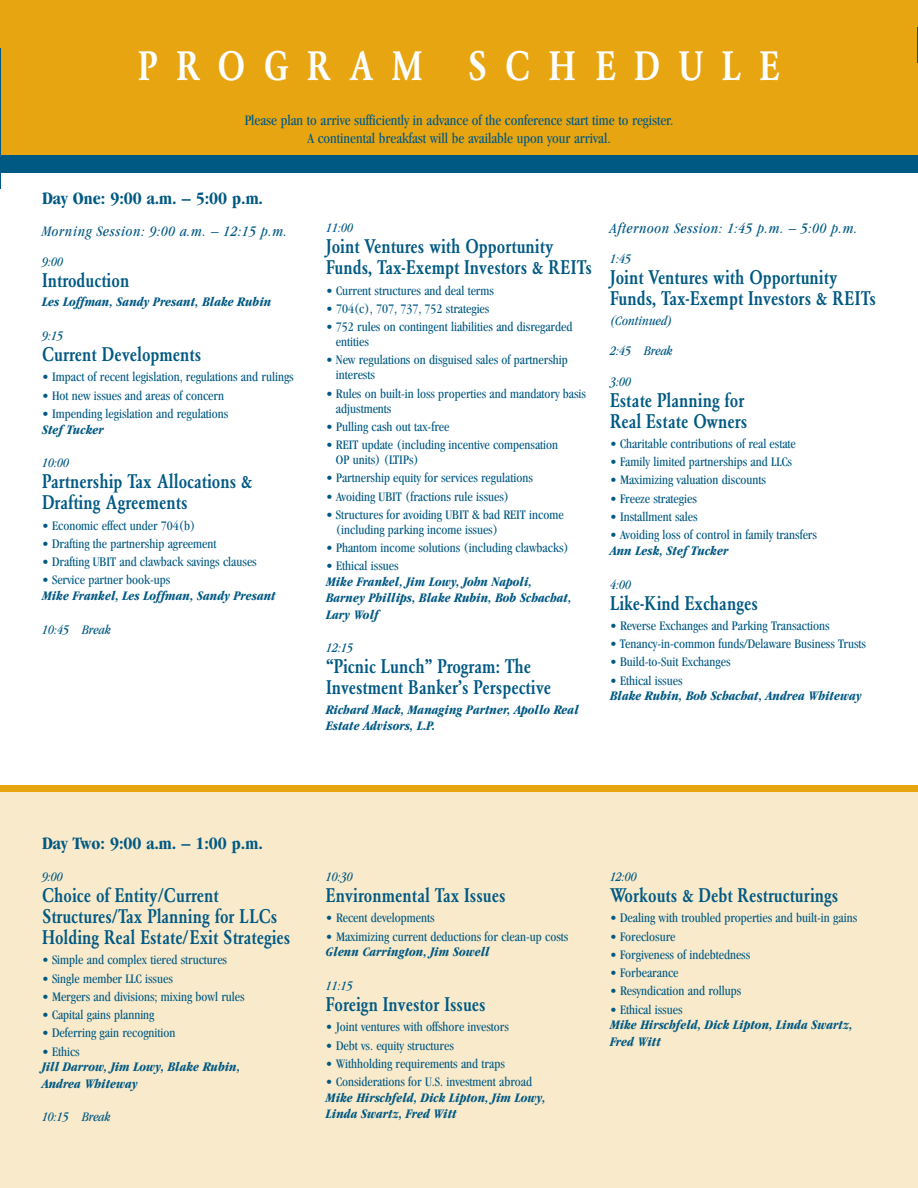
<style>
.page{position:relative;width:918px;height:1188px;background:#fff}
.page>*{position:absolute;margin:0;border:0;box-sizing:border-box;transform-origin:0 0}
.t1{font:500 condensed 40.5px "Garamond BE";letter-spacing:.45em;color:#fff}
.t2{font:500 condensed 19.5px/21px "Garamond BE";color:#005983}
.t3{font:700 condensed 18px "Garamond";color:#005983}
.t4{font:condensed 15px/18px "Garamond";color:#005983;text-align:center}
.t5{font:italic condensed 15px "Garamond";letter-spacing:.045em;color:#005983}
.t6{font:condensed 13.5px/15px "Garamond";color:#005983}
.t7{font:italic 700 condensed 13.5px/16.2px "Garamond";color:#005983}
.t8{font:italic condensed 13.5px "Garamond";color:#005983}
</style>
<div class="page">
<div style="left:0;top:792px;width:918px;height:396px;background:#f9eacb"></div>
<div style="left:0;top:0;width:918px;height:160px;background:#e7a512"></div>
<div style="left:0;top:785px;width:918px;height:7px;background:#e7a512"></div>
<div style="left:0;top:155px;width:918px;height:17px;background:#005983"></div>
<hr style="left:917px;top:27px;width:1px;height:36px;background:#005983">
<hr style="left:0;top:48px;width:1px;height:141px;background:#005983">
<h1 class="t1" style="left:138px;top:49px;width:643px">PROGRAM SCHEDULE</h1>
<p class="t4" style="left:245px;top:112px;width:430px">Please plan to arrive sufficiently in advance of the conference start time to register.<br>A continental breakfast will be available upon your arrival.</p>
<h3 class="t3" style="left:42px;top:191px;width:223px">Day One: 9:00 a.m. – 5:00 p.m.</h3>
<p class="t5" style="left:42px;top:225px;width:247px">Morning Session: 9:00 a.m. – 12:15 p.m.</p>
<p class="t8" style="left:42px;top:256px;width:22px">9:00</p>
<h2 class="t2" style="left:42px;top:271px;width:89px">Introduction</h2>
<p class="t7" style="left:42px;top:295px;width:231px">Les Loffman, Sandy Presant, Blake Rubin</p>
<p class="t8" style="left:42px;top:330px;width:22px">9:15</p>
<h2 class="t2" style="left:42px;top:345px;width:161px">Current Developments</h2>
<p class="t6" style="left:42px;top:370px;width:253px">• Impact of recent legislation, regulations and rulings</p>
<p class="t6" style="left:42px;top:389px;width:183px">• Hot new issues and areas of concern</p>
<p class="t6" style="left:42px;top:407px;width:188px">• Impending legislation and regulations</p>
<p class="t7" style="left:42px;top:422px;width:63px">Stef Tucker</p>
<p class="t8" style="left:42px;top:458px;width:28px">10:00</p>
<h2 class="t2" style="left:42px;top:473px;width:212px">Partnership Tax Allocations &amp;<br>Drafting Agreements</h2>
<p class="t6" style="left:42px;top:519px;width:155px">• Economic effect under 704(b)</p>
<p class="t6" style="left:42px;top:537px;width:176px">• Drafting the partnership agreement</p>
<p class="t6" style="left:42px;top:555px;width:216px">• Drafting UBIT and clawback savings clauses</p>
<p class="t6" style="left:42px;top:573px;width:130px">• Service partner book-ups</p>
<p class="t7" style="left:42px;top:589px;width:235px">Mike Frankel, Les Loffman, Sandy Presant</p>
<p class="t8" style="left:42px;top:624px;width:70px">10:45 Break</p>
<p class="t8" style="left:326px;top:223px;width:28px">11:00</p>
<h2 class="t2" style="left:326px;top:238px;width:267px">Joint Ventures with Opportunity<br>Funds, Tax-Exempt Investors &amp; REITs</h2>
<p class="t6" style="left:326px;top:284px;width:169px">• Current structures and deal terms</p>
<p class="t6" style="left:326px;top:302px;width:165px">• 704(c), 707, 737, 752 strategies</p>
<p class="t6" style="left:336px;top:320px;width:238px;text-indent:-10px">• 752 rules on contingent liabilities and disregarded entities</p>
<p class="t6" style="left:336px;top:354px;width:233px;text-indent:-10px">• New regulations on disguised sales of partnership interests</p>
<p class="t6" style="left:336px;top:387px;width:252px;text-indent:-10px">• Rules on built-in loss properties and mandatory basis adjustments</p>
<p class="t6" style="left:326px;top:420px;width:125px">• Pulling cash out tax-free</p>
<p class="t6" style="left:336px;top:438px;width:224px;text-indent:-10px">• REIT update (including incentive compensation<br>OP units) (LTIPs)</p>
<p class="t6" style="left:326px;top:472px;width:208px">• Partnership equity for services regulations</p>
<p class="t6" style="left:326px;top:490px;width:185px">• Avoiding UBIT (fractions rule issues)</p>
<p class="t6" style="left:336px;top:508px;width:229px;text-indent:-10px">• Structures for avoiding UBIT &amp; bad REIT income (including parking income issues)</p>
<p class="t6" style="left:326px;top:541px;width:244px">• Phantom income solutions (including clawbacks)</p>
<p class="t6" style="left:326px;top:560px;width:74px">• Ethical issues</p>
<p class="t7" style="left:326px;top:575px;width:247px">Mike Frankel, Jim Lowy, John Napoli,<br>Barney Phillips, Blake Rubin, Bob Schachat,<br>Lary Wolf</p>
<p class="t8" style="left:326px;top:643px;width:28px">12:15</p>
<h2 class="t2" style="left:326px;top:658px;width:227px">“Picnic Lunch” Program: The<br>Investment Banker’s Perspective</h2>
<p class="t7" style="left:326px;top:702px;width:254px">Richard Mack, Managing Partner, Apollo Real<br>Estate Advisors, L.P.</p>
<p class="t5" style="left:610px;top:223px;width:249px">Afternoon Session: 1:45 p.m. – 5:00 p.m.</p>
<p class="t8" style="left:610px;top:254px;width:22px">1:45</p>
<h2 class="t2" style="left:610px;top:268px;width:267px">Joint Ventures with Opportunity<br>Funds, Tax-Exempt Investors &amp; REITs</h2>
<p class="t8" style="left:610px;top:316px;width:64px">(Continued)</p>
<p class="t8" style="left:610px;top:346px;width:64px">2:45 Break</p>
<p class="t8" style="left:610px;top:376px;width:22px">3:00</p>
<h2 class="t2" style="left:610px;top:391px;width:139px">Estate Planning for<br>Real Estate Owners</h2>
<p class="t6" style="left:610px;top:437px;width:187px">• Charitable contributions of real estate</p>
<p class="t6" style="left:610px;top:455px;width:184px">• Family limited partnerships and LLCs</p>
<p class="t6" style="left:610px;top:474px;width:158px">• Maximizing valuation discounts</p>
<p class="t6" style="left:610px;top:492px;width:88px">• Freeze strategies</p>
<p class="t6" style="left:610px;top:510px;width:89px">• Installment sales</p>
<p class="t6" style="left:610px;top:528px;width:208px">• Avoiding loss of control in family transfers</p>
<p class="t7" style="left:610px;top:544px;width:120px">Ann Lesk, Stef Tucker</p>
<p class="t8" style="left:610px;top:579px;width:22px">4:00</p>
<h2 class="t2" style="left:610px;top:594px;width:149px">Like-Kind Exchanges</h2>
<p class="t6" style="left:610px;top:619px;width:221px">• Reverse Exchanges and Parking Transactions</p>
<p class="t6" style="left:610px;top:637px;width:257px">• Tenancy-in-common funds/Delaware Business Trusts</p>
<p class="t6" style="left:610px;top:656px;width:122px">• Build-to-Suit Exchanges</p>
<p class="t6" style="left:610px;top:674px;width:74px">• Ethical issues</p>
<p class="t7" style="left:610px;top:689px;width:253px">Blake Rubin, Bob Schachat, Andrea Whiteway</p>
<h3 class="t3" style="left:42px;top:836px;width:222px">Day Two: 9:00 a.m. – 1:00 p.m.</h3>
<p class="t8" style="left:42px;top:871px;width:22px">9:00</p>
<h2 class="t2" style="left:42px;top:886px;width:250px">Choice of Entity/Current<br>Structures/Tax Planning for LLCs<br>Holding Real Estate/Exit Strategies</h2>
<p class="t6" style="left:42px;top:954px;width:187px">• Simple and complex tiered structures</p>
<p class="t6" style="left:42px;top:972px;width:132px">• Single member LLC issues</p>
<p class="t6" style="left:42px;top:990px;width:204px">• Mergers and divisions; mixing bowl rules</p>
<p class="t6" style="left:42px;top:1008px;width:114px">• Capital gains planning</p>
<p class="t6" style="left:42px;top:1026px;width:135px">• Deferring gain recognition</p>
<p class="t6" style="left:42px;top:1045px;width:39px">• Ethics</p>
<p class="t7" style="left:42px;top:1060px;width:200px">Jill Darrow, Jim Lowy, Blake Rubin,<br>Andrea Whiteway</p>
<p class="t8" style="left:42px;top:1112px;width:70px">10:15 Break</p>
<p class="t8" style="left:326px;top:871px;width:28px">10:30</p>
<h2 class="t2" style="left:326px;top:886px;width:181px">Environmental Tax Issues</h2>
<p class="t6" style="left:326px;top:912px;width:110px">• Recent developments</p>
<p class="t6" style="left:326px;top:930px;width:244px">• Maximizing current deductions for clean-up costs</p>
<p class="t7" style="left:326px;top:945px;width:165px">Glenn Carrington, Jim Sowell</p>
<p class="t8" style="left:326px;top:981px;width:28px">11:15</p>
<h2 class="t2" style="left:326px;top:995px;width:161px">Foreign Investor Issues</h2>
<p class="t6" style="left:326px;top:1021px;width:184px">• Joint ventures with offshore investors</p>
<p class="t6" style="left:326px;top:1039px;width:129px">• Debt vs. equity structures</p>
<p class="t6" style="left:326px;top:1057px;width:180px">• Withholding requirements and traps</p>
<p class="t6" style="left:326px;top:1075px;width:208px">• Considerations for U.S. investment abroad</p>
<p class="t7" style="left:326px;top:1091px;width:221px">Mike Hirschfeld, Dick Lipton, Jim Lowy,<br>Linda Swartz, Fred Witt</p>
<p class="t8" style="left:610px;top:871px;width:28px">12:00</p>
<h2 class="t2" style="left:610px;top:886px;width:230px">Workouts &amp; Debt Restructurings</h2>
<p class="t6" style="left:610px;top:912px;width:249px">• Dealing with troubled properties and built-in gains</p>
<p class="t6" style="left:610px;top:930px;width:67px">• Foreclosure</p>
<p class="t6" style="left:610px;top:948px;width:142px">• Forgiveness of indebtedness</p>
<p class="t6" style="left:610px;top:966px;width:70px">• Forbearance</p>
<p class="t6" style="left:610px;top:984px;width:133px">• Resyndication and rollups</p>
<p class="t6" style="left:610px;top:1003px;width:74px">• Ethical issues</p>
<p class="t7" style="left:610px;top:1018px;width:244px">Mike Hirschfeld, Dick Lipton, Linda Swartz,<br>Fred Witt</p>
</div>
